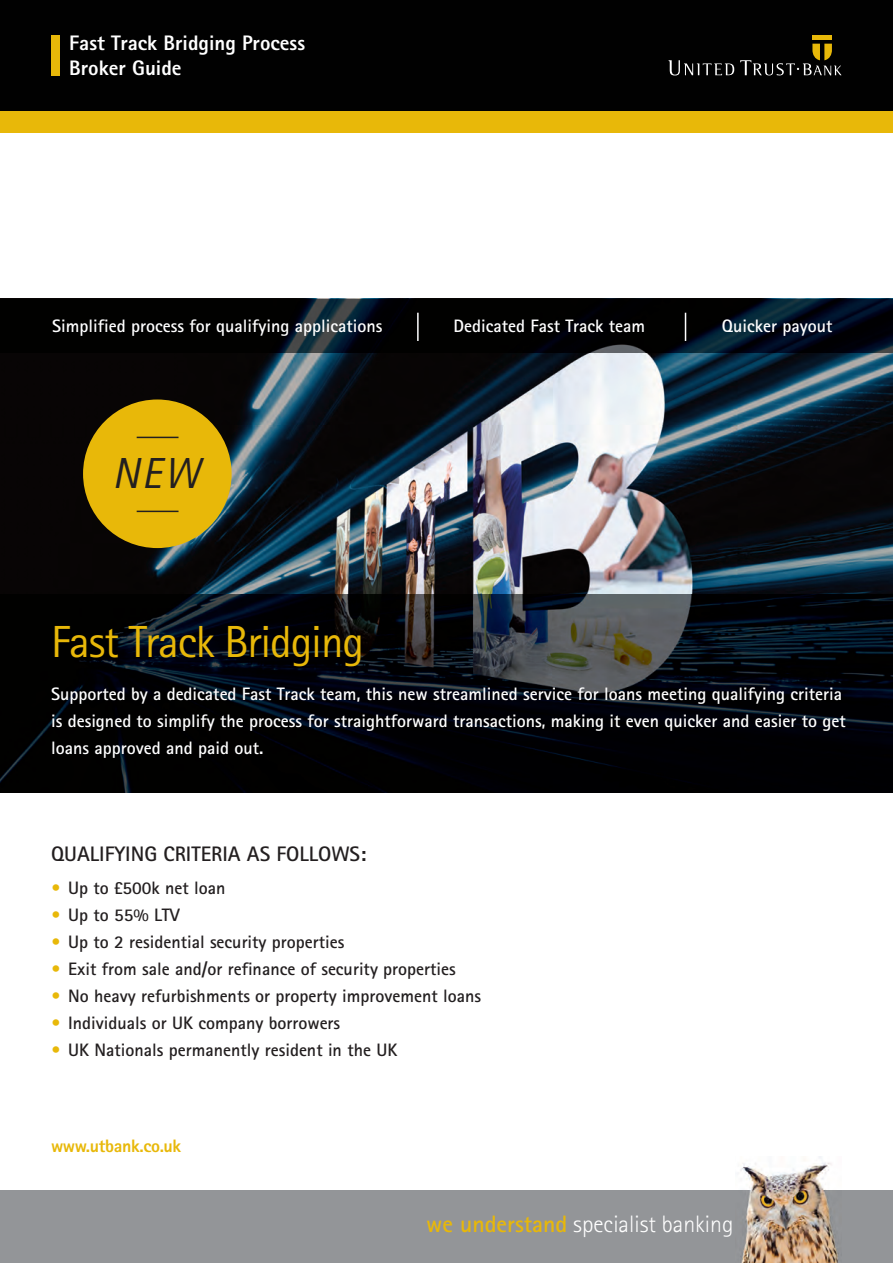
<style>
.page{position:relative;width:893px;height:1263px;background:#fff}
.page>*{position:absolute;margin:0;border:0;box-sizing:border-box;transform-origin:0 0}
.t1{font:45px "Rotis Sans Serif";letter-spacing:-.025em;color:#e8b809}
.t2{font:italic 43.5px "Rotis Sans Serif";color:#231f20}
.t3{font:300 23.85px "Rotis Sans Serif";color:#fff}
.t4{font:800 21px/25.2px "Rotis Sans Serif";color:#fff}
.t5{font:700 21px "Rotis Sans Serif";color:#231f20}
.t6{font:700 18px/27px "Rotis Sans Serif";color:#fff}
.t7{font:700 18px "Rotis Sans Serif";color:#231f20}
.t8{font:800 18px "Rotis Sans Serif";letter-spacing:-.02em;color:#e8b809}
.s1{color:#e8b809}
.s2{font-weight:700;color:#e8b809}
</style>
<div class="page">
<img style="left:0;top:353px;width:893px;height:242px">
<img style="left:0;top:595px;width:893px;height:198px">
<div style="left:0;top:0;width:893px;height:111px;background:#010101"></div>
<div style="left:51px;top:35px;width:9px;height:40px;background:#e8b809"></div>
<svg style="left:668px;top:60px;width:66px;height:15px"></svg>
<hr style="left:812px;top:36px;width:20px;height:4px;background:#e8b809">
<svg style="left:740px;top:44px;width:102px;height:31px"></svg>
<img style="left:0;top:299px;width:893px;height:54px">
<div style="left:0;top:111px;width:893px;height:22px;background:#e8b809"></div>
<div style="left:0;top:1190px;width:893px;height:73px;background:#939598"></div>
<hr style="left:417px;top:313px;width:2px;height:28px;background:#fff">
<svg style="left:685px;top:313px;width:1px;height:28px"></svg>
<img style="left:740px;top:1156px;width:99px;height:107px">
<div style="left:83px;top:399px;width:149px;height:149px;background:#e8b809;border-radius:50%"></div>
<hr style="left:137px;top:437px;width:42px;height:1px;background:#231f20">
<hr style="left:137px;top:511px;width:42px;height:1px;background:#231f20">
<p class="t4" style="left:69px;top:32px;width:237px">Fast Track Bridging Process<br>Broker Guide</p>
<p class="t6" style="left:52px;top:314px;width:332px">Simplified process for qualifying applications</p>
<p class="t6" style="left:454px;top:314px;width:193px">Dedicated Fast Track team</p>
<p class="t6" style="left:722px;top:314px;width:112px">Quicker payout</p>
<h2 class="t2" style="left:112px;top:458px;width:90px">NEW</h2>
<h1 class="t1" style="left:51px;top:626px;width:314px">Fast Track Bridging</h1>
<p class="t6" style="left:51px;top:683px;width:796px">Supported by a dedicated Fast Track team, this new streamlined service for loans meeting qualifying criteria is designed to simplify the process for straightforward transactions, making it even quicker and easier to get loans approved and paid out.</p>
<p class="t5" style="left:51px;top:846px;width:317px">QUALIFYING CRITERIA AS FOLLOWS:</p>
<p class="t7" style="left:51px;top:881px;width:176px"><span class="s1">•</span> Up to £500k net loan</p>
<p class="t7" style="left:51px;top:908px;width:130px"><span class="s1">•</span> Up to 55% LTV</p>
<p class="t7" style="left:51px;top:935px;width:295px"><span class="s1">•</span> Up to 2 residential security properties</p>
<p class="t7" style="left:51px;top:962px;width:406px"><span class="s1">•</span> Exit from sale and/or refinance of security properties</p>
<p class="t7" style="left:51px;top:989px;width:432px"><span class="s1">•</span> No heavy refurbishments or property improvement loans</p>
<p class="t7" style="left:51px;top:1016px;width:291px"><span class="s1">•</span> Individuals or UK company borrowers</p>
<p class="t7" style="left:51px;top:1043px;width:348px"><span class="s1">•</span> UK Nationals permanently resident in the UK</p>
<p class="t8" style="left:51px;top:1139px;width:132px">www.utbank.co.uk</p>
<h3 class="t3" style="left:426px;top:1216px;width:309px"><span class="s2">we understand</span> specialist banking</h3>
</div>
